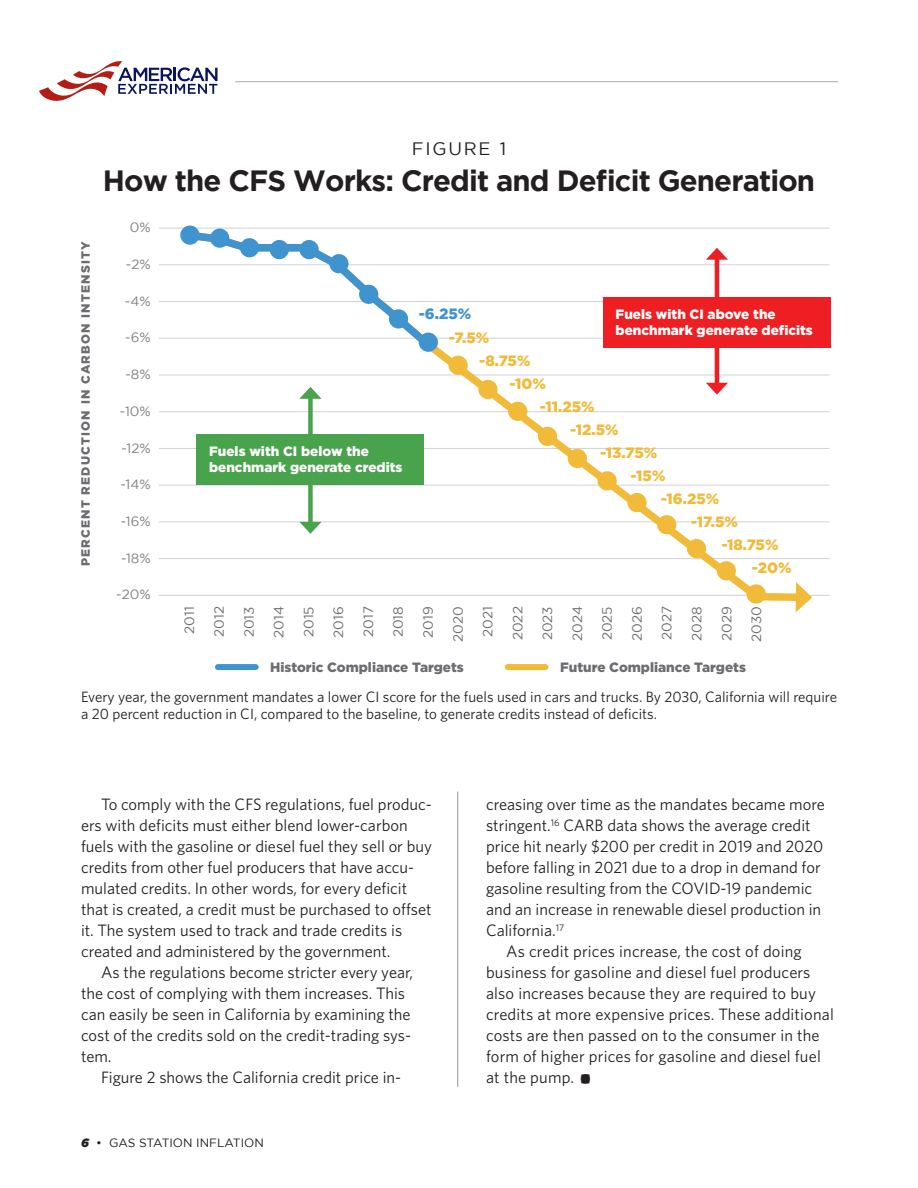
<style>
.page{position:relative;width:918px;height:1188px;background:#fff}
.page>*{position:absolute;margin:0;border:0;box-sizing:border-box;transform-origin:0 0}
.t1{font:700 29.25px "Gotham";letter-spacing:-.03em;color:#231f20}
.t2{font:18px "Gotham";letter-spacing:.1em;color:#231f20}
.Normal_wrd_20{font:16.5px/21px "Whitney";color:#231f20}
.Normal_wrd_20-2{font:15px/17.2px "Whitney";color:#231f20}
.t3{font:900 15px "Gotham";color:#f1ba38}
.t4{font:900 15px "Gotham";color:#3f93cf}
.t5{font:900 13.5px/16.2px "Gotham";color:#fff}
.t6{font:13.5px "Gotham";color:#6c6d70}
.t7{font:900 13.5px "Gotham";color:#6c6d70}
.t8{font:13.5px "Gotham";color:#808285}
.t9{font:900 12px "Gotham";letter-spacing:.1em;color:#6c6d70}
.t10{font:12px "Gotham";color:#231f20}
.s1{font-weight:900;font-style:italic}
.s2{font-weight:500;font-size:34.95px}
</style>
<div class="page">
<hr style="left:235px;top:81px;width:603px;height:1px;background:#a8a9ad">
<svg style="left:39px;top:61px;width:179px;height:40px"></svg>
<hr style="left:159px;top:485px;width:670px;height:1px;background:#d1d2d4">
<hr style="left:159px;top:228px;width:670px;height:1px;background:#d1d2d4">
<hr style="left:159px;top:411px;width:670px;height:1px;background:#d1d2d4">
<hr style="left:159px;top:301px;width:670px;height:1px;background:#d1d2d4">
<hr style="left:159px;top:264px;width:670px;height:1px;background:#d1d2d4">
<div style="left:218px;top:664px;width:38px;height:6px;background:#3f93cf"></div>
<div style="left:508px;top:664px;width:37px;height:6px;background:#f1ba38"></div>
<hr style="left:159px;top:595px;width:670px;height:1px;background:#d1d2d4">
<hr style="left:159px;top:375px;width:670px;height:1px;background:#d1d2d4">
<hr style="left:159px;top:558px;width:670px;height:1px;background:#d1d2d4">
<hr style="left:159px;top:521px;width:670px;height:1px;background:#d1d2d4">
<hr style="left:159px;top:448px;width:670px;height:1px;background:#d1d2d4">
<hr style="left:159px;top:338px;width:670px;height:1px;background:#d1d2d4">
<svg style="left:180px;top:227px;width:630px;height:380px"></svg>
<svg style="left:796px;top:582px;width:16px;height:30px"></svg>
<svg style="left:180px;top:227px;width:257px;height:126px"></svg>
<div style="left:747px;top:584px;width:19px;height:20px;background:#f1ba38;border-radius:50%"></div>
<div style="left:717px;top:561px;width:19px;height:19px;background:#f1ba38;border-radius:50%"></div>
<div style="left:687px;top:539px;width:19px;height:19px;background:#f1ba38;border-radius:50%"></div>
<div style="left:657px;top:515px;width:19px;height:19px;background:#f1ba38;border-radius:50%"></div>
<div style="left:627px;top:493px;width:20px;height:19px;background:#f1ba38;border-radius:50%"></div>
<div style="left:598px;top:471px;width:19px;height:19px;background:#f1ba38;border-radius:50%"></div>
<div style="left:568px;top:449px;width:19px;height:19px;background:#f1ba38;border-radius:50%"></div>
<div style="left:538px;top:427px;width:19px;height:19px;background:#f1ba38;border-radius:50%"></div>
<div style="left:508px;top:402px;width:19px;height:19px;background:#f1ba38;border-radius:50%"></div>
<div style="left:478px;top:380px;width:20px;height:19px;background:#f1ba38;border-radius:50%"></div>
<div style="left:449px;top:356px;width:19px;height:19px;background:#f1ba38;border-radius:50%"></div>
<div style="left:419px;top:333px;width:19px;height:19px;background:#3f93cf;border-radius:50%"></div>
<div style="left:389px;top:309px;width:19px;height:20px;background:#3f93cf;border-radius:50%"></div>
<div style="left:359px;top:285px;width:19px;height:19px;background:#3f93cf;border-radius:50%"></div>
<div style="left:329px;top:254px;width:20px;height:19px;background:#3f93cf;border-radius:50%"></div>
<div style="left:300px;top:240px;width:19px;height:19px;background:#3f93cf;border-radius:50%"></div>
<div style="left:270px;top:240px;width:19px;height:19px;background:#3f93cf;border-radius:50%"></div>
<div style="left:240px;top:238px;width:19px;height:19px;background:#3f93cf;border-radius:50%"></div>
<div style="left:210px;top:229px;width:19px;height:19px;background:#3f93cf;border-radius:50%"></div>
<div style="left:180px;top:226px;width:20px;height:19px;background:#3f93cf;border-radius:50%"></div>
<div style="left:197px;top:434px;width:227px;height:51px;background:#49a24c"></div>
<div style="left:603px;top:297px;width:228px;height:50px;background:#ee1f23"></div>
<hr style="left:715px;top:256px;width:4px;height:41px;background:#ee1f23">
<svg style="left:706px;top:248px;width:22px;height:12px"></svg>
<hr style="left:715px;top:345px;width:4px;height:42px;background:#ee1f23">
<svg style="left:706px;top:383px;width:22px;height:12px"></svg>
<div style="left:308px;top:395px;width:5px;height:41px;background:#49a24c"></div>
<svg style="left:299px;top:387px;width:23px;height:12px"></svg>
<div style="left:308px;top:484px;width:5px;height:42px;background:#49a24c"></div>
<svg style="left:299px;top:522px;width:23px;height:12px"></svg>
<hr style="left:457px;top:792px;width:1px;height:295px;background:#939598">
<p class="t2" style="left:412px;top:139px;width:96px">FIGURE 1</p>
<p class="t1" style="left:103px;top:164px;width:714px">How the CFS Works: Credit and Deficit Generation</p>
<p class="t9" style="left:79px;top:566px;width:327px;rotate:-90deg">PERCENT REDUCTION IN CARBON INTENSITY</p>
<p class="t8" style="left:130px;top:220px;width:22px">0%</p>
<p class="t8" style="left:126px;top:257px;width:26px">-2%</p>
<p class="t8" style="left:125px;top:294px;width:27px">-4%</p>
<p class="t8" style="left:125px;top:330px;width:27px">-6%</p>
<p class="t8" style="left:125px;top:367px;width:27px">-8%</p>
<p class="t8" style="left:120px;top:404px;width:32px">-10%</p>
<p class="t8" style="left:121px;top:440px;width:31px">-12%</p>
<p class="t8" style="left:120px;top:477px;width:32px">-14%</p>
<p class="t8" style="left:121px;top:514px;width:31px">-16%</p>
<p class="t8" style="left:121px;top:550px;width:31px">-18%</p>
<p class="t8" style="left:116px;top:587px;width:36px">-20%</p>
<p class="t5" style="left:209px;top:443px;width:195px">Fuels with CI below the benchmark generate credits</p>
<p class="t4" style="left:419px;top:305px;width:54px">-6.25%</p>
<p class="t5" style="left:616px;top:306px;width:199px">Fuels with CI above the benchmark generate deficits</p>
<p class="t3" style="left:449px;top:329px;width:42px">-7.5%</p>
<p class="t3" style="left:479px;top:352px;width:53px">-8.75%</p>
<p class="t3" style="left:510px;top:375px;width:38px">-10%</p>
<p class="t3" style="left:540px;top:398px;width:56px">-11.25%</p>
<p class="t3" style="left:570px;top:421px;width:50px">-12.5%</p>
<p class="t3" style="left:600px;top:444px;width:59px">-13.75%</p>
<p class="t3" style="left:631px;top:467px;width:36px">-15%</p>
<p class="t3" style="left:661px;top:490px;width:60px">-16.25%</p>
<p class="t3" style="left:691px;top:513px;width:48px">-17.5%</p>
<p class="t3" style="left:721px;top:536px;width:59px">-18.75%</p>
<p class="t3" style="left:752px;top:559px;width:41px">-20%</p>
<p class="t6" style="left:182px;top:634px;width:29px;rotate:-90deg">2011</p>
<p class="t6" style="left:212px;top:637px;width:32px;rotate:-90deg">2012</p>
<p class="t6" style="left:242px;top:637px;width:32px;rotate:-90deg">2013</p>
<p class="t6" style="left:271px;top:638px;width:33px;rotate:-90deg">2014</p>
<p class="t6" style="left:301px;top:637px;width:32px;rotate:-90deg">2015</p>
<p class="t6" style="left:331px;top:638px;width:33px;rotate:-90deg">2016</p>
<p class="t6" style="left:361px;top:637px;width:32px;rotate:-90deg">2017</p>
<p class="t6" style="left:391px;top:637px;width:33px;rotate:-90deg">2018</p>
<p class="t6" style="left:421px;top:638px;width:33px;rotate:-90deg">2019</p>
<p class="t6" style="left:450px;top:642px;width:37px;rotate:-90deg">2020</p>
<p class="t6" style="left:480px;top:637px;width:32px;rotate:-90deg">2021</p>
<p class="t6" style="left:510px;top:640px;width:35px;rotate:-90deg">2022</p>
<p class="t6" style="left:540px;top:640px;width:35px;rotate:-90deg">2023</p>
<p class="t6" style="left:570px;top:641px;width:36px;rotate:-90deg">2024</p>
<p class="t6" style="left:600px;top:640px;width:35px;rotate:-90deg">2025</p>
<p class="t6" style="left:630px;top:641px;width:36px;rotate:-90deg">2026</p>
<p class="t6" style="left:659px;top:640px;width:35px;rotate:-90deg">2027</p>
<p class="t6" style="left:689px;top:641px;width:36px;rotate:-90deg">2028</p>
<p class="t6" style="left:719px;top:641px;width:36px;rotate:-90deg">2029</p>
<p class="t6" style="left:749px;top:642px;width:37px;rotate:-90deg">2030</p>
<p class="t7" style="left:270px;top:659px;width:195px">Historic Compliance Targets</p>
<p class="t7" style="left:560px;top:659px;width:187px">Future Compliance Targets</p>
<p class="Normal_wrd_20-2" style="left:81px;top:688px;width:758px">Every year, the government mandates a lower CI score for the fuels used in cars and trucks. By 2030, California will require a 20 percent reduction in CI, compared to the baseline, to generate credits instead of deficits.</p>
<p class="Normal_wrd_20" style="left:81px;top:793px;width:352px;text-indent:20px">To comply with the CFS regulations, fuel produc&shy;ers with deficits must either blend lower-carbon fuels with the gasoline or diesel fuel they sell or buy credits from other fuel producers that have accu&shy;mulated credits. In other words, for every deficit that is created, a credit must be purchased to offset it. The system used to track and trade credits is created and administered by the government.</p>
<p class="Normal_wrd_20" style="left:81px;top:961px;width:334px;text-indent:20px">As the regulations become stricter every year, the cost of complying with them increases. This can easily be seen in California by examining the cost of the credits sold on the credit-trading sys&shy;tem.</p>
<p class="Normal_wrd_20" style="left:101px;top:1066px;width:301px">Figure 2 shows the California credit price in-</p>
<p class="t10" style="left:81px;top:1136px;width:184px"><span class="s1">6</span> • GAS STATION INFLATION</p>
<p class="Normal_wrd_20" style="left:486px;top:793px;width:340px">creasing over time as the mandates became more stringent.<sup>16</sup> CARB data shows the average credit price hit nearly $200 per credit in 2019 and 2020 before falling in 2021 due to a drop in demand for gasoline resulting from the COVID-19 pandemic and an increase in renewable diesel production in California.<sup>17</sup></p>
<p class="Normal_wrd_20" style="left:486px;top:940px;width:349px;text-indent:20px">As credit prices increase, the cost of doing business for gasoline and diesel fuel producers also increases because they are required to buy credits at more expensive prices. These additional costs are then passed on to the consumer in the form of higher prices for gasoline and diesel fuel at the pump. <span class="s2">•</span></p>
</div>
